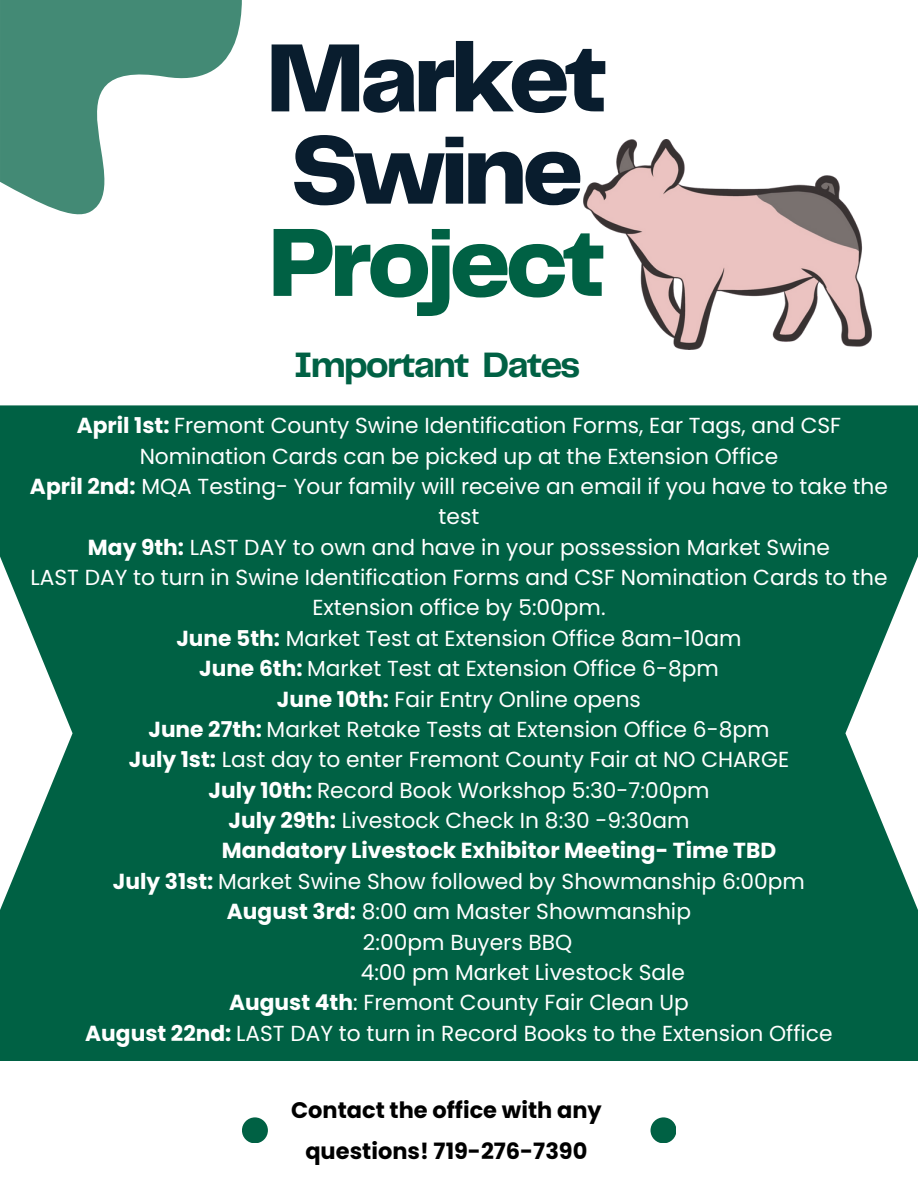
<style>
.page{position:relative;width:918px;height:1188px;background:#fff}
.page>*{position:absolute;margin:0;border:0;box-sizing:border-box;transform-origin:0 0}
.t1{font:800 100.65px/92.2px "Telegraf";letter-spacing:-.05em;color:#091d2e}
.t2{font:700 36.75px "Telegraf";letter-spacing:-.05em;color:#006144}
.t3{font:700 22.5px/40.5px "Poppins";color:#000;text-align:center}
.t4{font:21.75px/30.3px "Poppins";color:#fff;text-align:center}
.t5{font:700 21.75px "Poppins";color:#fff}
.s1{color:#006144}
.s2{font-weight:700}
</style>
<div class="page">
<svg style="left:0;top:0;width:242px;height:214px;fill:#438a75"></svg>
<div style="left:242px;top:1117px;width:26px;height:26px;background:#006144;border-radius:50%"></div>
<div style="left:0;top:405px;width:918px;height:656px;background:#006144"></div>
<div style="left:651px;top:1117px;width:25px;height:26px;background:#006144;border-radius:50%"></div>
<img style="left:584px;top:139px;width:287px;height:211px">
<p class="t1" style="left:266px;top:37px;width:343px">Market<br>Swine<br><span class="s1">Project</span></p>
<p class="t2" style="left:294px;top:349px;width:288px">Important Dates</p>
<p class="t4" style="left:77px;top:410px;width:766px"><span class="s2">April 1st:</span> Fremont County Swine Identification Forms, Ear Tags, and CSF<br>Nomination Cards can be picked up at the Extension Office</p>
<p class="t4" style="left:30px;top:471px;width:860px"><span class="s2">April 2nd:</span> MQA Testing- Your family will receive an email if you have to take the test</p>
<p class="t4" style="left:88px;top:532px;width:743px"><span class="s2">May 9th:</span> LAST DAY to own and have in your possession Market Swine</p>
<p class="t4" style="left:30px;top:562px;width:859px">LAST DAY to turn in Swine Identification Forms and CSF Nomination Cards to the<br>Extension office by 5:00pm.</p>
<p class="t4" style="left:176px;top:623px;width:567px"><span class="s2">June 5th:</span> Market Test at Extension Office 8am-10am</p>
<p class="t4" style="left:199px;top:653px;width:521px"><span class="s2">June 6th:</span> Market Test at Extension Office 6-8pm</p>
<p class="t4" style="left:277px;top:684px;width:366px"><span class="s2">June 10th:</span> Fair Entry Online opens</p>
<p class="t4" style="left:148px;top:714px;width:623px"><span class="s2">June 27th:</span> Market Retake Tests at Extension Office 6-8pm</p>
<p class="t4" style="left:129px;top:745px;width:662px"><span class="s2">July 1st:</span> Last day to enter Fremont County Fair at NO CHARGE</p>
<p class="t4" style="left:208px;top:775px;width:502px"><span class="s2">July 10th:</span> Record Book Workshop 5:30-7:00pm</p>
<p class="t4" style="left:228px;top:805px;width:463px"><span class="s2">July 29th:</span> Livestock Check In 8:30 -9:30am</p>
<p class="t5" style="left:222px;top:836px;width:556px">Mandatory Livestock Exhibitor Meeting- Time TBD</p>
<p class="t4" style="left:113px;top:866px;width:694px"><span class="s2">July 31st:</span> Market Swine Show followed by Showmanship 6:00pm</p>
<p class="t4" style="left:227px;top:896px;width:466px"><span class="s2">August 3rd:</span> 8:00 am Master Showmanship</p>
<p class="t4" style="left:363px;top:927px;width:211px">2:00pm Buyers BBQ</p>
<p class="t4" style="left:361px;top:957px;width:326px">4:00 pm Market Livestock Sale</p>
<p class="t4" style="left:229px;top:988px;width:461px"><span class="s2">August 4th</span>: Fremont County Fair Clean Up</p>
<p class="t4" style="left:85px;top:1018px;width:749px"><span class="s2">August 22nd:</span> LAST DAY to turn in Record Books to the Extension Office</p>
<h2 class="t3" style="left:291px;top:1090px;width:312px">Contact the office with any questions! 719-276-7390</h2>
</div>
